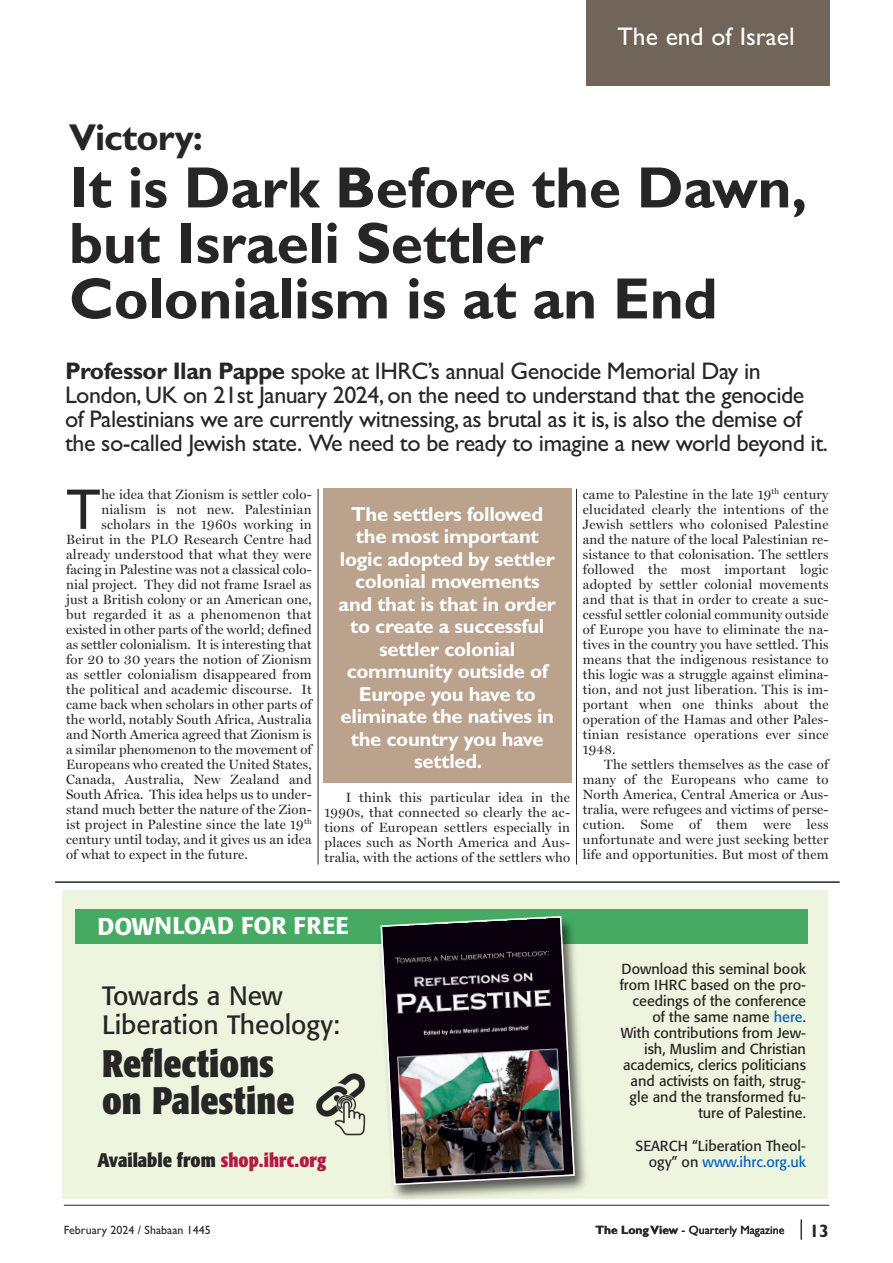
<style>
.page{position:relative;width:893px;height:1263px;background:#fff}
.page>*{position:absolute;margin:0;border:0;box-sizing:border-box;transform-origin:0 0}
.t1{font:700 58.5px/55.5px "Gill Sans";letter-spacing:-.005em;color:#272526}
.t2{font:57.45px "Gill Sans";color:#272526}
.t3{font:700 condensed 37.95px/37px "Formata";color:#272526}
.t4{font:700 37.5px "Gill Sans";letter-spacing:-.025em;color:#272526}
.t5{font:26.25px/28.2px "Formata";color:#272526}
.t6{font:25.5px "Gill Sans";color:#fff}
.t7{font:24px/24px "Gill Sans";letter-spacing:-.02em;color:#272526}
.t8{font:500 24px "Formata";color:#fff}
.t9{font:700 20.25px/22.5px "Gill Sans";letter-spacing:-.015em;color:#fff;text-align:center}
.t10{font:700 condensed 19.5px "Formata";color:#272526}
.t11{font:700 18px "Gill Sans";color:#272526}
.t12{font:14.4px/16px "Formata";color:#272526;text-align:right}
.t13{font:13.5px/15px "Miller Display";letter-spacing:.01em;color:#272526;text-align:justify}
.t14{font:12px "Gill Sans";color:#272526}
.s1{font-weight:700}
.s2{color:#b11b45}
.s3{color:#0563c1}
</style>
<div class="page">
<hr style="left:64px;top:1205px;width:765px;height:1px;background:#272526">
<svg style="left:801px;top:1219px;width:1px;height:20px"></svg>
<div style="left:586px;top:0;width:243px;height:86px;background:#716458"></div>
<hr style="left:55px;top:881px;width:785px;height:2px;background:#272526">
<hr style="left:318px;top:489px;width:1px;height:375px;background:#272526">
<hr style="left:576px;top:489px;width:1px;height:375px;background:#272526">
<div style="left:323px;top:488px;width:248px;height:294px;background:#baa28d"></div>
<div style="left:62px;top:890px;width:765px;height:308px;background:#edf5de"></div>
<div style="left:75px;top:909px;width:732px;height:34px;background:#47aa63"></div>
<img style="left:373px;top:943px;width:222px;height:262px">
<img style="left:380px;top:916px;width:196px;height:270px">
<img style="left:316px;top:1067px;width:58px;height:72px">
<h3 class="t6" style="left:617px;top:21px;width:179px">The end of Israel</h3>
<h3 class="t4" style="left:69px;top:115px;width:136px">Victory:</h3>
<h1 class="t1" style="left:69px;top:159px;width:740px">It is Dark Before the Dawn, but Israeli Settler<br>Colonialism is at an End</h1>
<p class="t7" style="left:65px;top:358px;width:765px"><span class="s1">Professor Ilan Pappe</span> spoke at IHRC’s annual Genocide Memorial Day in London, UK on 21st January 2024, on the need to understand that the genocide of Palestinians we are currently witnessing, as brutal as it is, is also the demise of the so-called Jewish state. We need to be ready to imagine a new world beyond it.</p>
<h2 class="t2" style="left:66px;top:475px;width:36px">T</h2>
<p class="t13" style="left:101px;top:487px;width:212px">he idea that Zionism is settler colo-</p>
<p class="t13" style="left:583px;top:487px;width:247px">came to Palestine in the late 19<sup>th</sup> century elucidated clearly the intentions of the Jewish settlers who colonised Palestine and the nature of the local Palestinian re&shy;sistance to that colonisation. The settlers followed the most important logic adopted by settler colonial movements and that is that in order to create a suc&shy;cessful settler colonial community outside of Europe you have to eliminate the na&shy;tives in the country you have settled. This means that the indigenous resistance to this logic was a struggle against elimina&shy;tion, and not just liberation. This is im&shy;portant when one thinks about the operation of the Hamas and other Pales&shy;tinian resistance operations ever since 1948.</p>
<p class="t13" style="left:583px;top:757px;width:247px;text-indent:21px">The settlers themselves as the case of many of the Europeans who came to North America, Central America or Aus&shy;tralia, were refugees and victims of perse&shy;cution. Some of them were less unfortunate and were just seeking better life and opportunities. But most of them</p>
<p class="t13" style="left:101px;top:502px;width:212px">nialism is not new. Palestinian</p>
<p class="t13" style="left:101px;top:517px;width:212px">scholars in the 1960s working in</p>
<p class="t13" style="left:66px;top:532px;width:247px">Beirut in the PLO Research Centre had</p>
<p class="t13" style="left:66px;top:547px;width:247px">already understood that what they were</p>
<p class="t13" style="left:66px;top:562px;width:247px">facing in Palestine was not a classical colo-</p>
<p class="t13" style="left:66px;top:577px;width:247px">nial project. They did not frame Israel as</p>
<p class="t13" style="left:66px;top:592px;width:247px">just a British colony or an American one,</p>
<p class="t13" style="left:66px;top:607px;width:247px">but regarded it as a phenomenon that</p>
<p class="t13" style="left:66px;top:622px;width:247px">existed in other parts of the world; defined</p>
<p class="t13" style="left:66px;top:637px;width:247px">as settler colonialism. It is interesting that</p>
<p class="t13" style="left:66px;top:652px;width:247px">for 20 to 30 years the notion of Zionism</p>
<p class="t13" style="left:66px;top:667px;width:247px">as settler colonialism disappeared from</p>
<p class="t13" style="left:66px;top:682px;width:247px">the political and academic discourse. It</p>
<p class="t13" style="left:66px;top:697px;width:247px">came back when scholars in other parts of</p>
<p class="t13" style="left:66px;top:712px;width:247px">the world, notably South Africa, Australia</p>
<p class="t13" style="left:66px;top:727px;width:247px">and North America agreed that Zionism is</p>
<p class="t13" style="left:66px;top:742px;width:247px">a similar phenomenon to the movement of</p>
<p class="t13" style="left:66px;top:757px;width:247px">Europeans who created the United States,</p>
<p class="t13" style="left:66px;top:772px;width:247px">Canada, Australia, New Zealand and</p>
<p class="t13" style="left:66px;top:787px;width:247px">South Africa. This idea helps us to under-</p>
<p class="t13" style="left:66px;top:802px;width:247px">stand much better the nature of the Zion-</p>
<p class="t13" style="left:66px;top:817px;width:247px">ist project in Palestine since the late 19<sup>th</sup></p>
<p class="t13" style="left:66px;top:832px;width:247px">century until today, and it gives us an idea</p>
<p class="t13" style="left:66px;top:847px;width:183px">of what to expect in the future.</p>
<p class="t9" style="left:339px;top:503px;width:219px">The settlers followed the most important logic adopted by settler colonial movements and that is that in order to create a successful settler colonial community outside of<br>Europe you have to eliminate the natives in the country you have settled.</p>
<p class="t13" style="left:324px;top:789px;width:247px;text-indent:21px">I think this particular idea in the 1990s, that connected so clearly the ac&shy;tions of European settlers especially in places such as North America and Aus&shy;tralia, with the actions of the settlers who</p>
<h3 class="t8" style="left:97px;top:915px;width:253px">DOWNLOAD FOR FREE</h3>
<h3 class="t5" style="left:102px;top:984px;width:239px">Towards a New<br>Liberation Theology:</h3>
<h3 class="t3" style="left:102px;top:1048px;width:194px">Reflections on Palestine</h3>
<h3 class="t10" style="left:97px;top:1152px;width:231px">Available from <span class="s2">shop.ihrc.org</span></h3>
<p class="t12" style="left:620px;top:962px;width:188px">Download this seminal book from IHRC based on the pro&shy;ceedings of the conference of the same name <span class="s3">here</span>.<br>With contributions from Jew&shy;ish, Muslim and Christian academics, clerics politicians and activists on faith, strug&shy;gle and the transformed fu&shy;ture of Palestine.</p>
<p class="t12" style="left:636px;top:1139px;width:172px">SEARCH “Liberation Theol&shy;ogy” on <span class="s3">www.ihrc.org.uk</span></p>
<p class="t14" style="left:64px;top:1222px;width:149px">February 2024 / Shabaan 1445</p>
<p class="t14" style="left:595px;top:1222px;width:191px"><span class="s1">The LongView</span> - Quarterly Magazine</p>
<h3 class="t11" style="left:809px;top:1220px;width:21px">13</h3>
</div>
